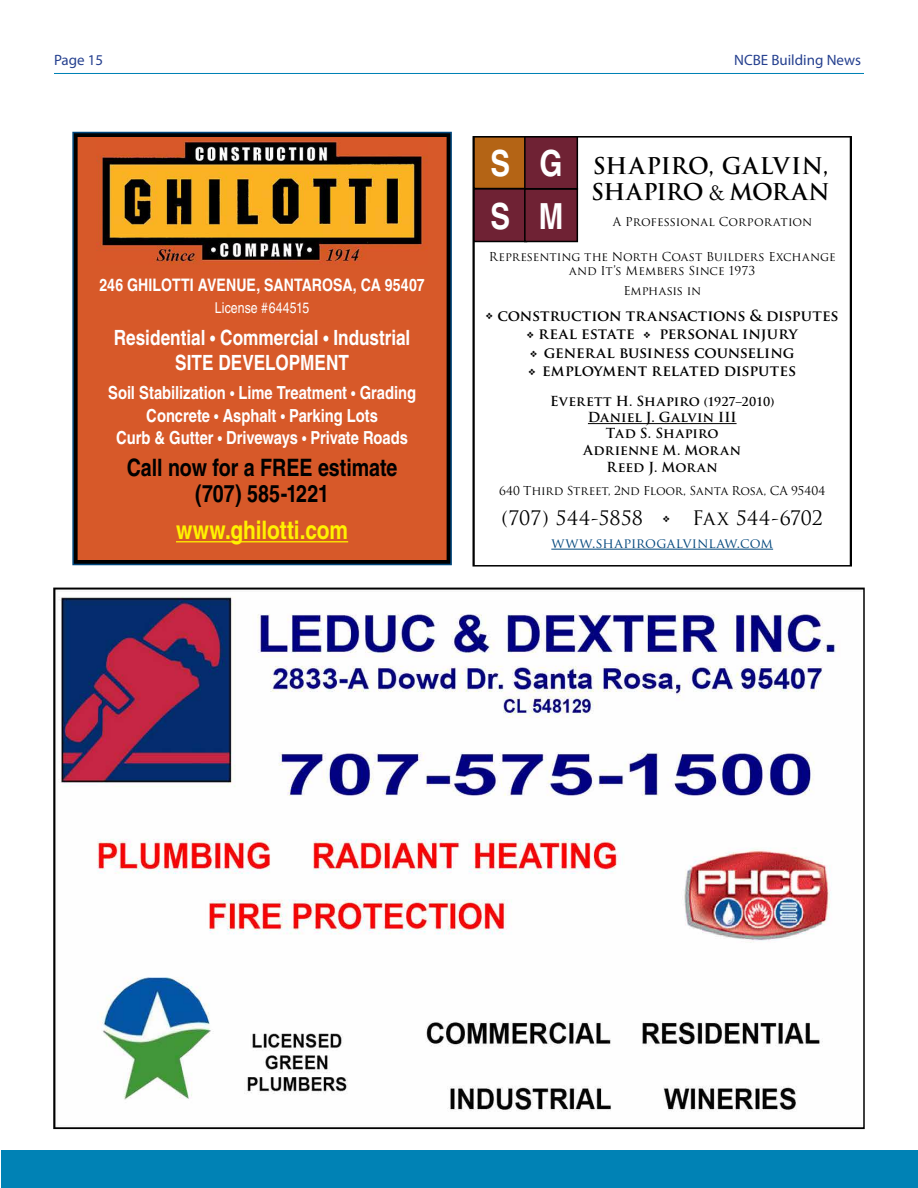
<style>
.page{position:relative;width:918px;height:1188px;background:#fff}
.page>*{position:absolute;margin:0;border:0;box-sizing:border-box;transform-origin:0 0}
.t1{font:700 condensed 36px/52.8px "Helvetica";color:#fff}
.t2{font:700 condensed 25.5px "Helvetica";color:#fff200}
.t3{font:700 condensed 24px/25.5px "Helvetica";letter-spacing:-.005em;color:#000;text-align:center}
.t4{font:700 22.5px/25.5px "Trajan Pro";letter-spacing:.01em;color:#000}
.t5{font:700 condensed 21px/25.2px "Helvetica";color:#fff;text-align:center}
.t6{font:19.5px "Trajan Pro";color:#000}
.t7{font:700 condensed 18px/22.5px "Helvetica";color:#fff;text-align:center}
.t8{font:700 condensed 17.25px "Helvetica";letter-spacing:.005em;color:#fff}
.t9{font:700 15px "Trajan Pro";letter-spacing:-.005em;color:#000}
.t10{font:15px "Myriad Pro";color:#25408f}
.t11{font:condensed 15px "Helvetica";letter-spacing:.005em;color:#fff}
.t12{font:700 13.5px/16.5px "Trajan Pro";letter-spacing:.005em;color:#000;text-align:center}
.t13{font:13.5px "Trajan Pro";letter-spacing:.01em;color:#00467c}
.t14{font:12px/14.4px "Trajan Pro";letter-spacing:-.005em;color:#000;text-align:center}
.s1{font-size:18px}
.s2{font-size:15px}
.s3{font-family:"Baskerville";font-weight:400}
.s4{font-size:12px}
</style>
<div class="page">
<div style="left:1px;top:1150px;width:917px;height:38px;background:#0082b5"></div>
<hr style="left:54px;top:73px;width:810px;height:1px;background:#0082b5">
<svg style="left:475px;top:139px;width:299px;height:411px"></svg>
<div style="left:474px;top:189px;width:52px;height:52px;background:#6f2234"></div>
<div style="left:473px;top:188px;width:54px;height:54px;border:2px solid #000"></div>
<div style="left:525px;top:189px;width:52px;height:52px;background:#6f2234"></div>
<div style="left:524px;top:188px;width:54px;height:54px;border:2px solid #000"></div>
<svg style="left:475px;top:139px;width:103px;height:50px;background:#893e22"></svg>
<div style="left:472px;top:136px;width:380px;height:431px;border:2px solid #000"></div>
<div style="left:75px;top:135px;width:374px;height:427px;background:#d75929"></div>
<hr style="left:176px;top:541px;width:172px;height:1px;background:#fff200">
<div style="left:73px;top:133px;width:378px;height:432px;border:4px solid #000"></div>
<img style="left:96px;top:139px;width:331px;height:125px">
<div style="left:72px;top:132px;width:380px;height:433px;border:2px solid #00467c"></div>
<img style="left:59px;top:596px;width:781px;height:516px">
<p class="t10" style="left:54px;top:51px;width:51px">Page 15</p>
<p class="t10" style="left:734px;top:51px;width:128px">NCBE Building News</p>
<h3 class="t8" style="left:99px;top:275px;width:327px">246 GHILOTTI AVENUE, SANTAROSA, CA 95407</h3>
<p class="t11" style="left:215px;top:299px;width:96px">License #644515</p>
<h3 class="t5" style="left:114px;top:324px;width:298px">Residential <span class="s1">•</span> Commercial <span class="s1">•</span> Industrial<br>SITE DEVELOPMENT</h3>
<h3 class="t7" style="left:108px;top:381px;width:309px">Soil Stabilization <span class="s2">•</span> Lime Treatment <span class="s2">•</span> Grading<br>Concrete <span class="s2">•</span> Asphalt <span class="s2">•</span> Parking Lots<br>Curb &amp; Gutter <span class="s2">•</span> Driveways <span class="s2">•</span> Private Roads</h3>
<h3 class="t3" style="left:127px;top:455px;width:272px">Call now for a FREE estimate (707) 585-1221</h3>
<h2 class="t2" style="left:176px;top:515px;width:174px">www.ghilotti.com</h2>
<h1 class="t1" style="left:490px;top:137px;width:74px">S<br>S M</h1>
<h1 class="t1" style="left:540px;top:137px;width:24px">G</h1>
<h3 class="t4" style="left:591px;top:153px;width:240px">SHAPIRO, GALVIN,<br>SHAPIRO <span class="s3">&amp;</span> MORAN</h3>
<p class="t14" style="left:613px;top:214px;width:201px">A Professional Corporation</p>
<p class="t14" style="left:489px;top:249px;width:348px">Representing the North Coast Builders Exchange and It’s Members Since 1973</p>
<p class="t14" style="left:623px;top:283px;width:79px">Emphasis in</p>
<p class="t9" style="left:486px;top:306px;width:354px">❖ construction transactions &amp; disputes</p>
<p class="t9" style="left:527px;top:325px;width:272px">❖ real estate ❖ personal injury</p>
<p class="t9" style="left:530px;top:344px;width:266px">❖ general business counseling</p>
<p class="t9" style="left:528px;top:362px;width:269px">❖ employment related disputes</p>
<p class="t12" style="left:550px;top:393px;width:226px">Everett H. Shapiro <span class="s4">(1927–2010)<br></span>Daniel J. Galvin III<br>Tad S. Shapiro<br>Adrienne M. Moran<br>Reed J. Moran</p>
<p class="t14" style="left:499px;top:483px;width:328px">640 Third Street, 2nd Floor, Santa Rosa, CA 95404</p>
<h3 class="t6" style="left:501px;top:505px;width:323px">(707) 544-5858 ❖ Fax 544-6702</h3>
<p class="t13" style="left:551px;top:534px;width:223px">www.shapirogalvinlaw.com</p>
</div>
